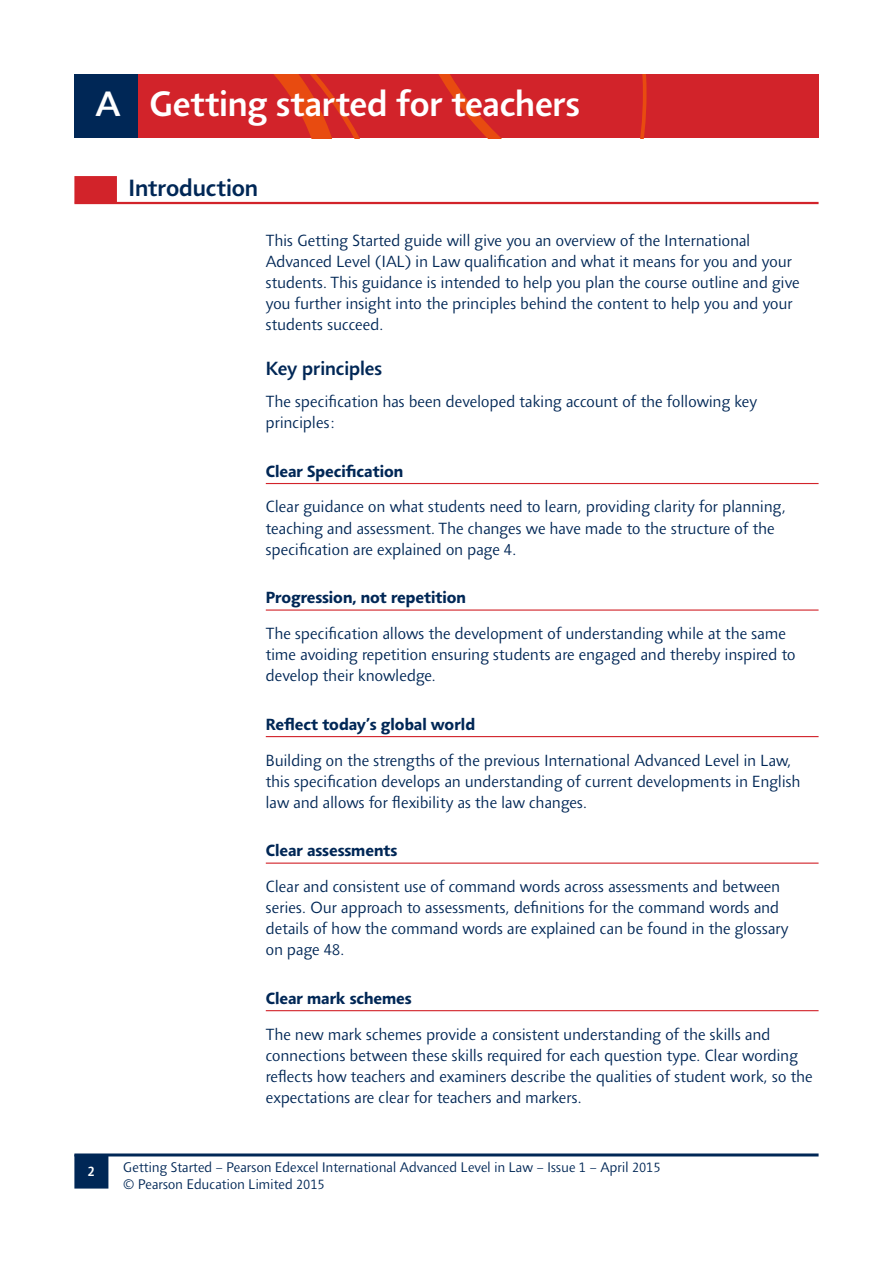
<style>
.page{position:relative;width:893px;height:1263px;background:#fff}
.page>*{position:absolute;margin:0;border:0;box-sizing:border-box;transform-origin:0 0}
.t1{font:500 36px "Agilita LT Pro";letter-spacing:-.005em;color:#fff}
.t2{font:500 24px "Agilita LT Pro";letter-spacing:-.005em;color:#002756}
.t3{font:500 19.5px "Agilita LT Pro";letter-spacing:-.005em;color:#002756}
.t4{font:300 16.5px/21px "Agilita LT Pro";color:#002756}
.t5{font:700 16.5px "Agilita LT Pro";color:#002756}
.t6{font:300 14.25px/16.5px "Agilita LT Pro";color:#002756}
.t7{font:500 14.25px "Agilita LT Pro";color:#fff}
</style>
<div class="page">
<div style="left:138px;top:74px;width:681px;height:64px;background:#d2232a"></div>
<div style="left:74px;top:74px;width:64px;height:64px;background:#002756"></div>
<hr style="left:74px;top:1153px;width:745px;height:3px;background:#002756">
<svg style="left:74px;top:1154px;width:34px;height:34px"></svg>
<div style="left:74px;top:176px;width:43px;height:26px;background:#d2232a"></div>
<hr style="left:74px;top:202px;width:745px;height:2px;background:#d2232a">
<hr style="left:266px;top:483px;width:553px;height:1px;background:#d2232a">
<hr style="left:266px;top:609px;width:553px;height:2px;background:#d2232a">
<hr style="left:266px;top:736px;width:553px;height:1px;background:#d2232a">
<hr style="left:266px;top:862px;width:553px;height:2px;background:#d2232a">
<hr style="left:266px;top:1010px;width:553px;height:1px;background:#d2232a">
<h1 class="t1" style="left:95px;top:78px;width:486px">A Getting started for teachers</h1>
<p class="t7" style="left:88px;top:1161px;width:9px">2</p>
<h2 class="t2" style="left:128px;top:171px;width:131px">Introduction</h2>
<p class="t4" style="left:266px;top:230px;width:535px">This Getting Started guide will give you an overview of the International Advanced Level (IAL) in Law qualification and what it means for you and your students. This guidance is intended to help you plan the course outline and give you further insight into the principles behind the content to help you and your students succeed.</p>
<p class="t3" style="left:266px;top:355px;width:118px">Key principles</p>
<p class="t4" style="left:266px;top:391px;width:493px">The specification has been developed taking account of the following key principles:</p>
<p class="t5" style="left:266px;top:459px;width:139px">Clear Specification</p>
<p class="t4" style="left:266px;top:496px;width:522px">Clear guidance on what students need to learn, providing clarity for planning, teaching and assessment. The changes we have made to the structure of the specification are explained on page 4.</p>
<p class="t5" style="left:266px;top:585px;width:202px">Progression, not repetition</p>
<p class="t4" style="left:266px;top:623px;width:531px">The specification allows the development of understanding while at the same time avoiding repetition ensuring students are engaged and thereby inspired to develop their knowledge.</p>
<p class="t5" style="left:266px;top:712px;width:211px">Reflect today’s global world</p>
<p class="t4" style="left:266px;top:749px;width:536px">Building on the strengths of the previous International Advanced Level in Law, this specification develops an understanding of current developments in English law and allows for flexibility as the law changes.</p>
<p class="t5" style="left:266px;top:838px;width:133px">Clear assessments</p>
<p class="t4" style="left:266px;top:876px;width:524px">Clear and consistent use of command words across assessments and between series. Our approach to assessments, definitions for the command words and details of how the command words are explained can be found in the glossary on page 48.</p>
<p class="t5" style="left:266px;top:986px;width:148px">Clear mark schemes</p>
<p class="t4" style="left:266px;top:1023px;width:549px">The new mark schemes provide a consistent understanding of the skills and connections between these skills required for each question type. Clear wording reflects how teachers and examiners describe the qualities of student work, so the expectations are clear for teachers and markers.</p>
<p class="t6" style="left:123px;top:1159px;width:539px">Getting Started – Pearson Edexcel International Advanced Level in Law – Issue 1 – April 2015 © Pearson Education Limited 2015</p>
</div>
